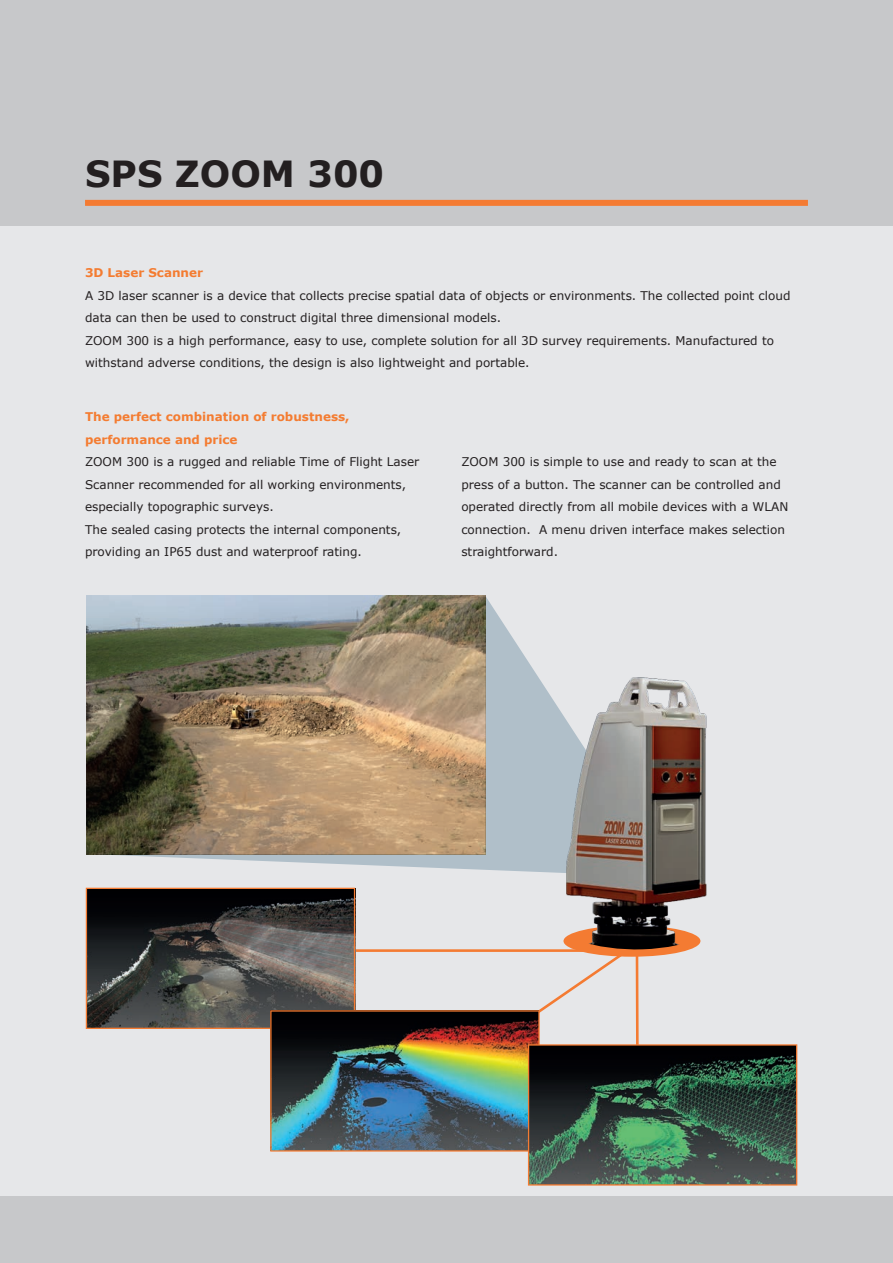
<style>
.page{position:relative;width:893px;height:1263px;background:#c7c8ca}
.page>*{position:absolute;margin:0;border:0;box-sizing:border-box;transform-origin:0 0}
.t1{font:700 36px "Verdana";color:#231f20}
.t2{font:12px/22.5px "Verdana";color:#231f20}
.t3{font:700 12px/22.5px "Verdana";color:#f47c31}
</style>
<div class="page">
<div style="left:0;top:227px;width:893px;height:969px;background:#e6e7e9"></div>
<div style="left:85px;top:200px;width:723px;height:6px;background:#f47b32"></div>
<svg style="left:89px;top:596px;width:381px;height:274px;background:#94856d"></svg>
<img style="left:470px;top:595px;width:237px;height:293px">
<img style="left:86px;top:888px;width:711px;height:297px">
<h1 class="t1" style="left:85px;top:151px;width:301px">SPS ZOOM 300</h1>
<p class="t3" style="left:85px;top:262px;width:120px">3D Laser Scanner</p>
<p class="t2" style="left:85px;top:284px;width:707px">A 3D laser scanner is a device that collects precise spatial data of objects or environments. The collected point cloud data can then be used to construct digital three dimensional models.<br>ZOOM 300 is a high performance, easy to use, complete solution for all 3D survey requirements. Manufactured to withstand adverse conditions, the design is also lightweight and portable.</p>
<p class="t3" style="left:85px;top:406px;width:266px">The perfect combination of robustness, performance and price</p>
<p class="t2" style="left:85px;top:450px;width:336px">ZOOM 300 is a rugged and reliable Time of Flight Laser Scanner recommended for all working environments, especially topographic surveys.<br>The sealed casing protects the internal components, providing an IP65 dust and waterproof rating.</p>
<p class="t2" style="left:461px;top:450px;width:328px">ZOOM 300 is simple to use and ready to scan at the press of a button. The scanner can be controlled and operated directly from all mobile devices with a WLAN connection. A menu driven interface makes selection straightforward.</p>
</div>
